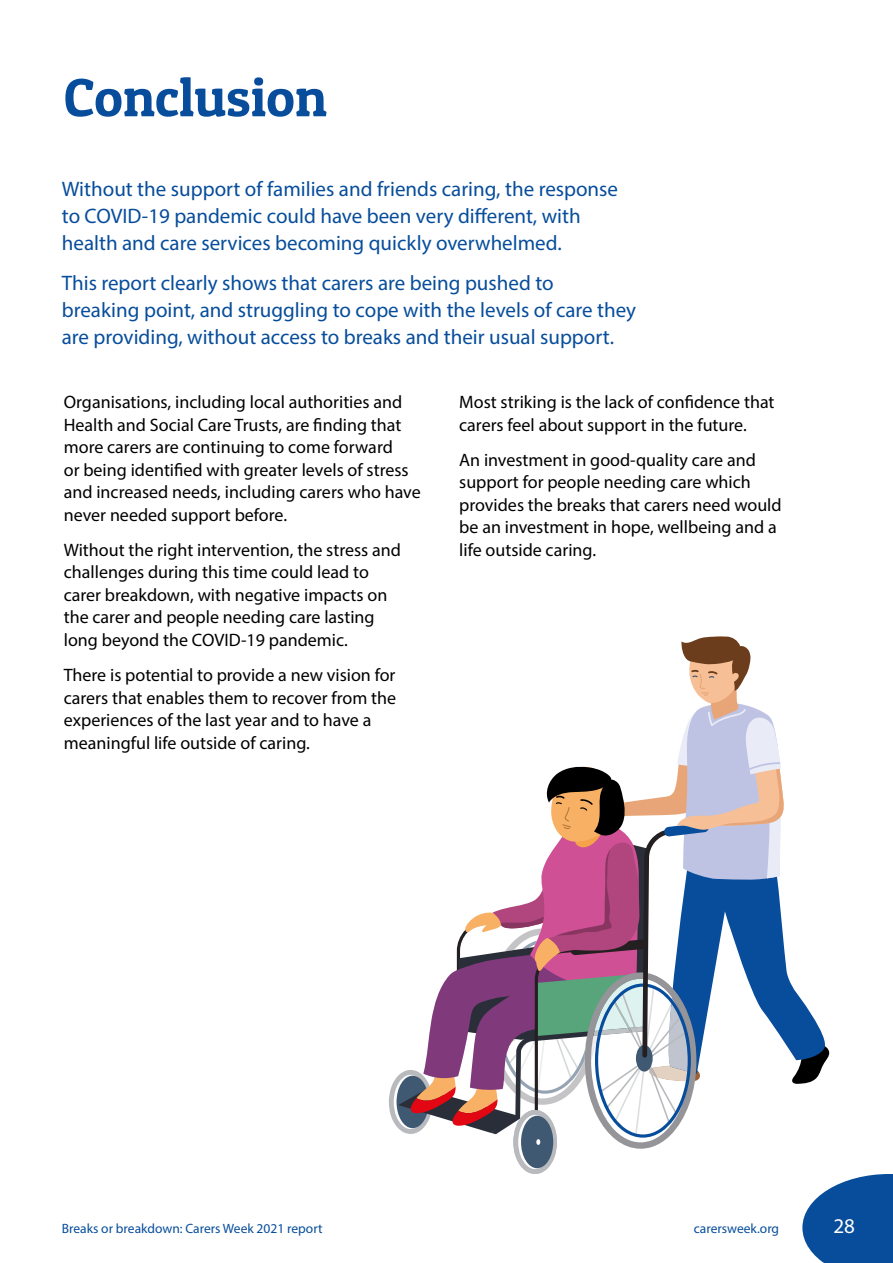
<style>
.page{position:relative;width:893px;height:1263px;background:#fff}
.page>*{position:absolute;margin:0;border:0;box-sizing:border-box;transform-origin:0 0}
.t1{font:54px "Patua One";color:#074d9b}
.t2{font:21px/27px "Myriad Pro";color:#074d9b}
.t3{font:21px "Myriad Pro";color:#fff}
.t4{font:18px/22.5px "Myriad Pro";color:#000}
.t5{font:13.5px "Myriad Pro";color:#074d9b}
</style>
<div class="page">
<svg style="left:389px;top:636px;width:504px;height:627px"></svg>
<h1 class="t1" style="left:64px;top:64px;width:265px">Conclusion</h1>
<p class="t2" style="left:62px;top:175px;width:558px">Without the support of families and friends caring, the response to COVID-19 pandemic could have been very different, with health and care services becoming quickly overwhelmed.</p>
<p class="t2" style="left:62px;top:269px;width:576px">This report clearly shows that carers are being pushed to breaking point, and struggling to cope with the levels of care they are providing, without access to breaks and their usual support.</p>
<p class="t4" style="left:64px;top:391px;width:358px">Organisations, including local authorities and Health and Social Care Trusts, are finding that more carers are continuing to come forward<br>or being identified with greater levels of stress and increased needs, including carers who have never needed support before.</p>
<p class="t4" style="left:64px;top:538px;width:339px">Without the right intervention, the stress and challenges during this time could lead to carer breakdown, with negative impacts on the carer and people needing care lasting long beyond the COVID-19 pandemic.</p>
<p class="t4" style="left:64px;top:664px;width:334px">There is potential to provide a new vision for carers that enables them to recover from the experiences of the last year and to have a meaningful life outside of caring.</p>
<p class="t4" style="left:459px;top:391px;width:317px">Most striking is the lack of confidence that carers feel about support in the future.</p>
<p class="t4" style="left:459px;top:448px;width:324px">An investment in good-quality care and support for people needing care which provides the breaks that carers need would be an investment in hope, wellbeing and a life outside caring.</p>
<p class="t5" style="left:62px;top:1220px;width:262px">Breaks or breakdown: Carers Week 2021 report</p>
<p class="t5" style="left:694px;top:1220px;width:87px">carersweek.org</p>
<p class="t3" style="left:833px;top:1213px;width:23px">28</p>
</div>
